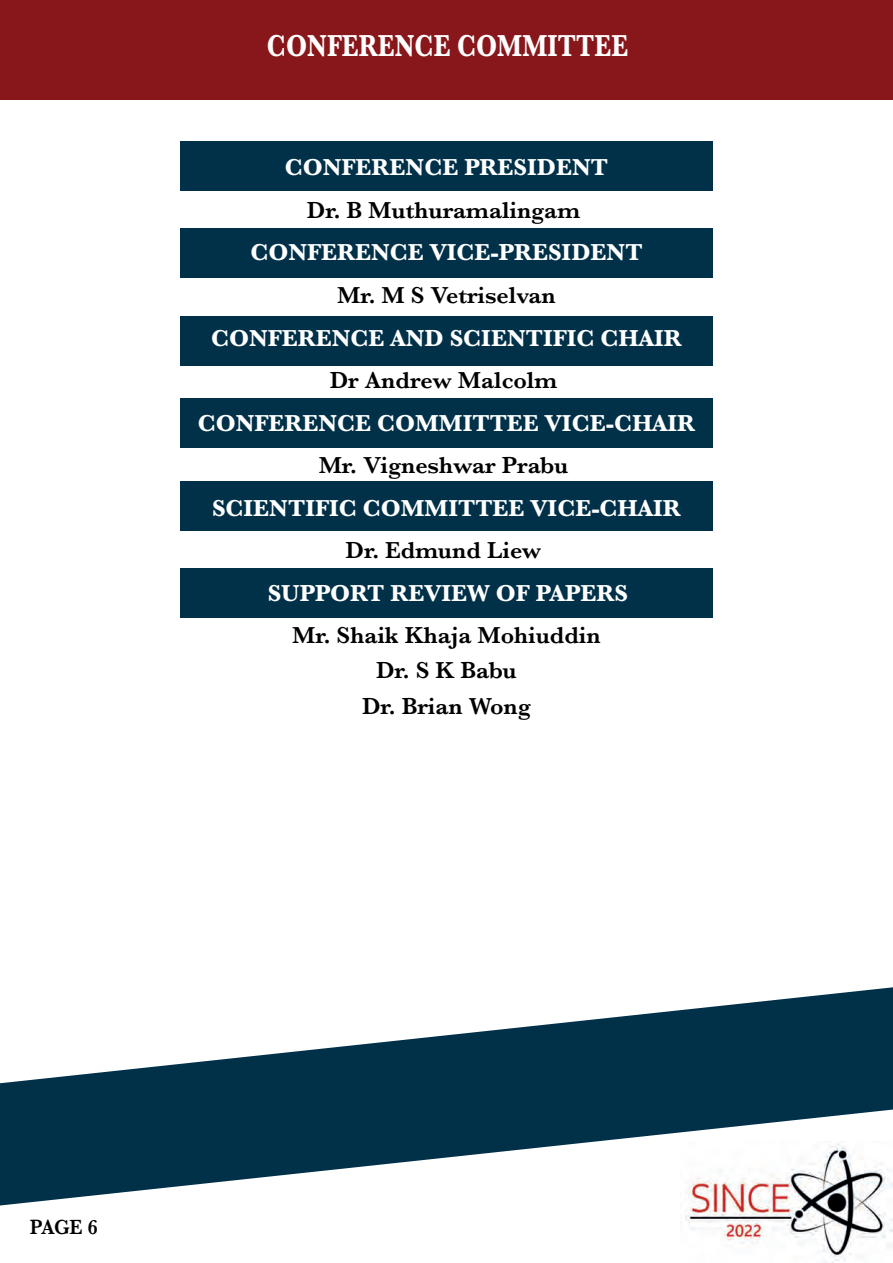
<style>
.page{position:relative;width:893px;height:1263px;background:#fff}
.page>*{position:absolute;margin:0;border:0;box-sizing:border-box;transform-origin:0 0}
.t1{font:700 31.5px "Baskerville";letter-spacing:.005em;color:#fff;scale:.8 1}
.t2{font:700 24px "Baskerville";color:#fff}
.t3{font:600 24px/35.4px "Baskerville";color:#000;text-align:center}
.t4{font:600 21.3px "Baskerville";color:#000;scale:.94 1}
</style>
<div class="page">
<div style="left:180px;top:569px;width:533px;height:49px;background:#003149"></div>
<div style="left:180px;top:481px;width:533px;height:50px;background:#003149"></div>
<div style="left:180px;top:399px;width:533px;height:49px;background:#003149"></div>
<div style="left:180px;top:316px;width:533px;height:50px;background:#003149"></div>
<div style="left:180px;top:228px;width:533px;height:50px;background:#003149"></div>
<div style="left:180px;top:141px;width:533px;height:50px;background:#003149"></div>
<svg style="left:0;top:987px;width:893px;height:218px;fill:#003149"></svg>
<div style="left:0;top:0;width:893px;height:99px;background:#88171b"></div>
<img style="left:680px;top:1142px;width:213px;height:121px">
<h1 class="t1" style="left:267px;top:23px;width:453px">CONFERENCE COMMITTEE</h1>
<p class="t2" style="left:285px;top:151px;width:325px">CONFERENCE PRESIDENT</p>
<p class="t3" style="left:307px;top:192px;width:275px">Dr. B Muthuramalingam</p>
<p class="t2" style="left:250px;top:236px;width:394px">CONFERENCE VICE-PRESIDENT</p>
<p class="t3" style="left:337px;top:278px;width:220px">Mr. M S Vetriselvan</p>
<p class="t2" style="left:211px;top:321px;width:472px">CONFERENCE AND SCIENTIFIC CHAIR</p>
<p class="t3" style="left:330px;top:362px;width:229px">Dr Andrew Malcolm</p>
<p class="t2" style="left:198px;top:406px;width:499px">CONFERENCE COMMITTEE VICE-CHAIR</p>
<p class="t3" style="left:319px;top:447px;width:251px">Mr. Vigneshwar Prabu</p>
<p class="t2" style="left:212px;top:491px;width:470px">SCIENTIFIC COMMITTEE VICE-CHAIR</p>
<p class="t3" style="left:346px;top:532px;width:197px">Dr. Edmund Liew</p>
<p class="t2" style="left:268px;top:576px;width:362px">SUPPORT REVIEW OF PAPERS</p>
<p class="t3" style="left:292px;top:617px;width:310px">Mr. Shaik Khaja Mohiuddin<br>Dr. S K Babu<br>Dr. Brian Wong</p>
<p class="t4" style="left:30px;top:1212px;width:74px">PAGE 6</p>
</div>
